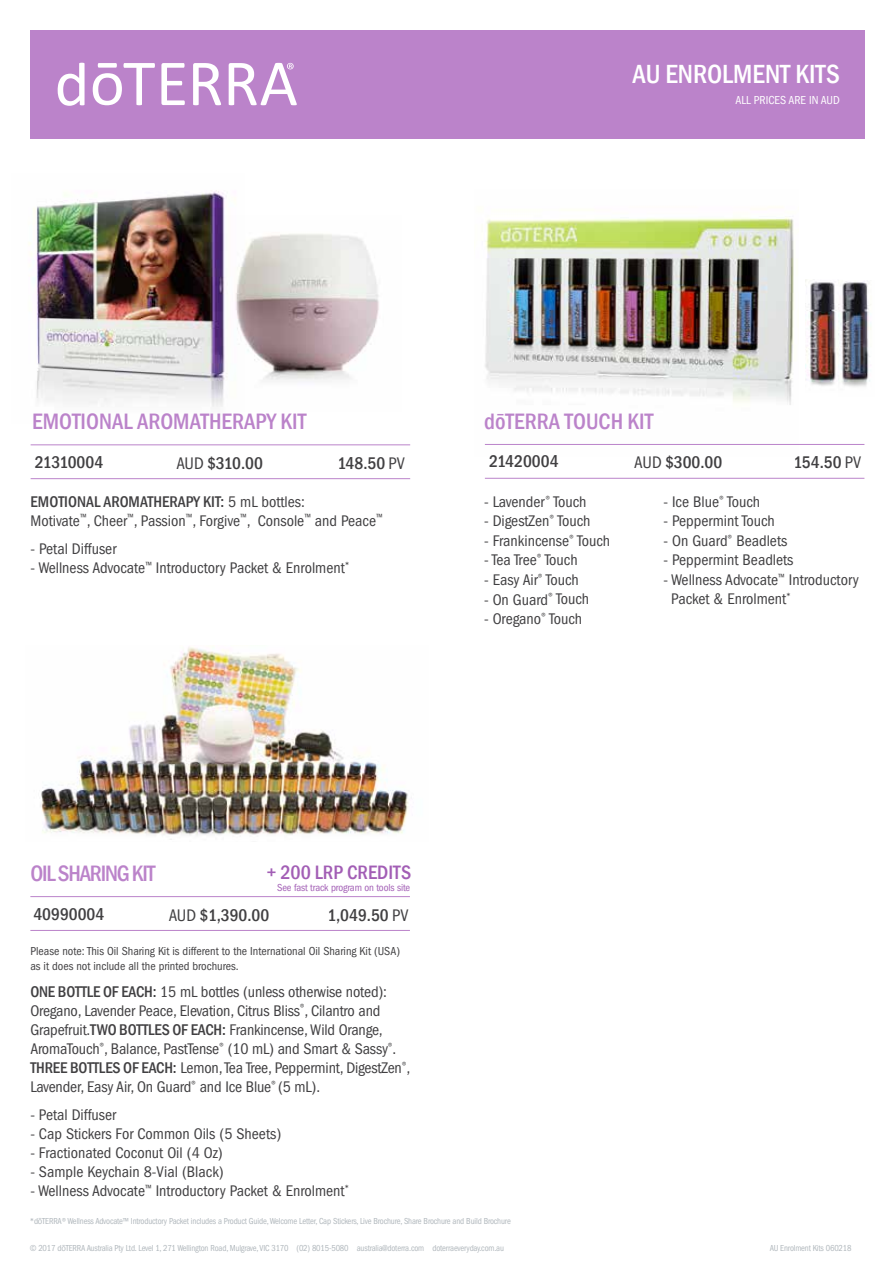
<style>
.page{position:relative;width:893px;height:1263px;background:#fff}
.page>*{position:absolute;margin:0;border:0;box-sizing:border-box;transform-origin:0 0}
.t1{font:500 condensed 27px "Franklin Gothic";color:#fff}
.t2{font:500 condensed 22.95px "Franklin Gothic";color:#bb83ca}
.t3{font:500 condensed 22.95px "Franklin Gothic";letter-spacing:-.05em;color:#bb83ca}
.t4{font:500 condensed 19.95px "Franklin Gothic";color:#a25eb5}
.t5{font:500 condensed 17.4px "Franklin Gothic";color:#414042}
.t6{font:condensed 15.9px/19px "Franklin Gothic";color:#414042}
.t7{font:condensed 12px/14.4px "Franklin Gothic";color:#414042}
.t8{font:condensed 12px "Franklin Gothic";color:#fff}
.t9{font:condensed 10.5px "Franklin Gothic";letter-spacing:-.01em;color:#a25eb5}
.t10{font:condensed 9px "Franklin Gothic";letter-spacing:-.02em;color:#b0b7bc;scale:.96 1}
.s1{font-weight:400}
.s2{font-weight:500}
.s3{font-stretch:normal}
</style>
<div class="page">
<div style="left:30px;top:30px;width:834px;height:109px;background:#bb83ca"></div>
<svg style="left:193px;top:63px;width:28px;height:42px"></svg>
<svg style="left:161px;top:63px;width:24px;height:42px"></svg>
<svg style="left:93px;top:63px;width:62px;height:42px"></svg>
<svg style="left:58px;top:63px;width:27px;height:43px"></svg>
<svg style="left:229px;top:63px;width:68px;height:42px"></svg>
<img style="left:484px;top:217px;width:310px;height:228px">
<img style="left:806px;top:279px;width:32px;height:107px">
<img style="left:838px;top:280px;width:33px;height:107px">
<hr style="left:485px;top:444px;width:379px;height:1px;background:#bb83ca">
<hr style="left:485px;top:478px;width:379px;height:1px;background:#bb83ca">
<hr style="left:30px;top:896px;width:380px;height:1px;background:#bb83ca">
<hr style="left:30px;top:930px;width:380px;height:1px;background:#bb83ca">
<img style="left:41px;top:647px;width:368px;height:193px">
<img style="left:29px;top:190px;width:196px;height:214px">
<hr style="left:31px;top:444px;width:379px;height:1px;background:#bb83ca">
<hr style="left:31px;top:478px;width:379px;height:1px;background:#bb83ca">
<img style="left:211px;top:216px;width:168px;height:191px">
<h1 class="t1" style="left:633px;top:56px;width:209px">AU ENROLMENT KITS</h1>
<p class="t8" style="left:735px;top:94px;width:106px">ALL PRICES ARE IN AUD</p>
<h2 class="t2" style="left:32px;top:406px;width:276px">EMOTIONAL AROMATHERAPY KIT</h2>
<p class="t5" style="left:35px;top:451px;width:70px">21310004</p>
<p class="t5" style="left:176px;top:451px;width:88px"><span class="s1">AUD</span> $310.00</p>
<p class="t5" style="left:337px;top:451px;width:69px">148.50 <span class="s1">PV</span></p>
<p class="t6" style="left:31px;top:492px;width:354px"><span class="s2">EMOTIONAL AROMATHERAPY KIT:</span> 5 mL bottles:<br>Motivate<sup>™</sup>, Cheer<sup>™</sup>, Passion<sup>™</sup>, Forgive<sup>™</sup>, Console<sup>™</sup> and Peace<sup>™</sup></p>
<p class="t6" style="left:31px;top:539px;width:87px">- Petal Diffuser</p>
<p class="t6" style="left:31px;top:559px;width:320px">- Wellness Advocate<sup>™</sup> Introductory Packet &amp; Enrolment<sup>*</sup></p>
<h2 class="t2" style="left:484px;top:407px;width:171px">dōTERRA TOUCH KIT</h2>
<p class="t5" style="left:489px;top:450px;width:71px">21420004</p>
<p class="t5" style="left:634px;top:451px;width:90px"><span class="s1">AUD</span> $300.00</p>
<p class="t5" style="left:793px;top:451px;width:69px">154.50 <span class="s1">PV</span></p>
<p class="t6" style="left:484px;top:492px;width:104px">- Lavender<sup>®</sup> Touch</p>
<p class="t6" style="left:484px;top:512px;width:108px">- DigestZen<sup>®</sup> Touch</p>
<p class="t6" style="left:484px;top:531px;width:128px">- Frankincense<sup>®</sup> Touch</p>
<p class="t6" style="left:484px;top:551px;width:95px">- Tea Tree<sup>®</sup> Touch</p>
<p class="t6" style="left:484px;top:570px;width:96px">- Easy Air<sup>®</sup> Touch</p>
<p class="t6" style="left:484px;top:590px;width:107px">- On Guard<sup>®</sup> Touch</p>
<p class="t6" style="left:484px;top:609px;width:100px">- Oregano<sup>®</sup> Touch</p>
<p class="t6" style="left:663px;top:492px;width:98px">- Ice Blue<sup>®</sup> Touch</p>
<p class="t6" style="left:663px;top:512px;width:113px">- Peppermint Touch</p>
<p class="t6" style="left:663px;top:531px;width:125px">- On Guard<sup>®</sup> Beadlets</p>
<p class="t6" style="left:663px;top:551px;width:132px">- Peppermint Beadlets</p>
<p class="t6" style="left:671px;top:570px;width:189px;text-indent:-8px">- Wellness Advocate<sup>™</sup> Introductory<br>Packet &amp; Enrolment<sup>*</sup></p>
<h2 class="t3" style="left:30px;top:858px;width:126px">OIL SHARING KIT</h2>
<p class="t4" style="left:266px;top:859px;width:146px">+ 200 LRP CREDITS</p>
<p class="t5" style="left:33px;top:903px;width:73px">40990004</p>
<p class="t5" style="left:169px;top:904px;width:102px"><span class="s1">AUD</span> $1,390.00</p>
<p class="t5" style="left:328px;top:904px;width:82px">1,049.50 <span class="s1">PV</span></p>
<p class="t9" style="left:277px;top:881px;width:135px">See fast track program on tools site</p>
<p class="t7" style="left:30px;top:944px;width:371px">Please note: This Oil Sharing Kit is different to the International Oil Sharing Kit (USA) as it does not include all the printed brochures.</p>
<p class="t6" style="left:30px;top:982px;width:381px"><span class="s2">ONE BOTTLE OF EACH:</span> 15 mL bottles (unless otherwise noted):<br>Oregano, Lavender Peace, Elevation, Citrus Bliss<sup>®</sup>, Cilantro and Grapefruit.<span class="s2">TWO BOTTLES OF EACH:</span> Frankincense, Wild Orange, AromaTouch<sup>®</sup>, Balance, PastTense<sup>®</sup> (10 mL) and Smart &amp; Sassy<sup>®</sup>.<br><span class="s2">THREE BOTTLES OF EACH:</span> Lemon, Tea Tree, Peppermint, DigestZen<sup>®</sup>, Lavender, Easy Air, On Guard<sup>®</sup> and Ice Blue<sup>®</sup> (5 mL).</p>
<p class="t6" style="left:30px;top:1105px;width:87px">- Petal Diffuser</p>
<p class="t6" style="left:30px;top:1124px;width:252px">- Cap Stickers For Common Oils (5 Sheets)</p>
<p class="t6" style="left:30px;top:1143px;width:194px">- Fractionated Coconut Oil (4 Oz)</p>
<p class="t6" style="left:30px;top:1162px;width:195px">- Sample Keychain 8-Vial (Black)</p>
<p class="t6" style="left:30px;top:1181px;width:320px">- Wellness Advocate<sup>™</sup> Introductory Packet &amp; Enrolment<sup>*</sup></p>
<p class="t10" style="left:30px;top:1216px;width:503px">*d<span class="s3">ō</span>TERRA® Wellness Advocate™ Introductory Packet includes a Product Guide, Welcome Letter, Cap Stickers, Live Brochure, Share Brochure and Build Brochure</p>
<p class="t10" style="left:30px;top:1243px;width:496px">© 2017 d<span class="s3">ō</span>TERRA Australia Pty Ltd. Level 1, 271 Wellington Road, Mulgrave, VIC 3170 (02) 8015-5080 australia@doterra.com doterraeveryday.com.au</p>
<p class="t10" style="left:770px;top:1243px;width:87px">AU Enrolment Kits 060218</p>
</div>
